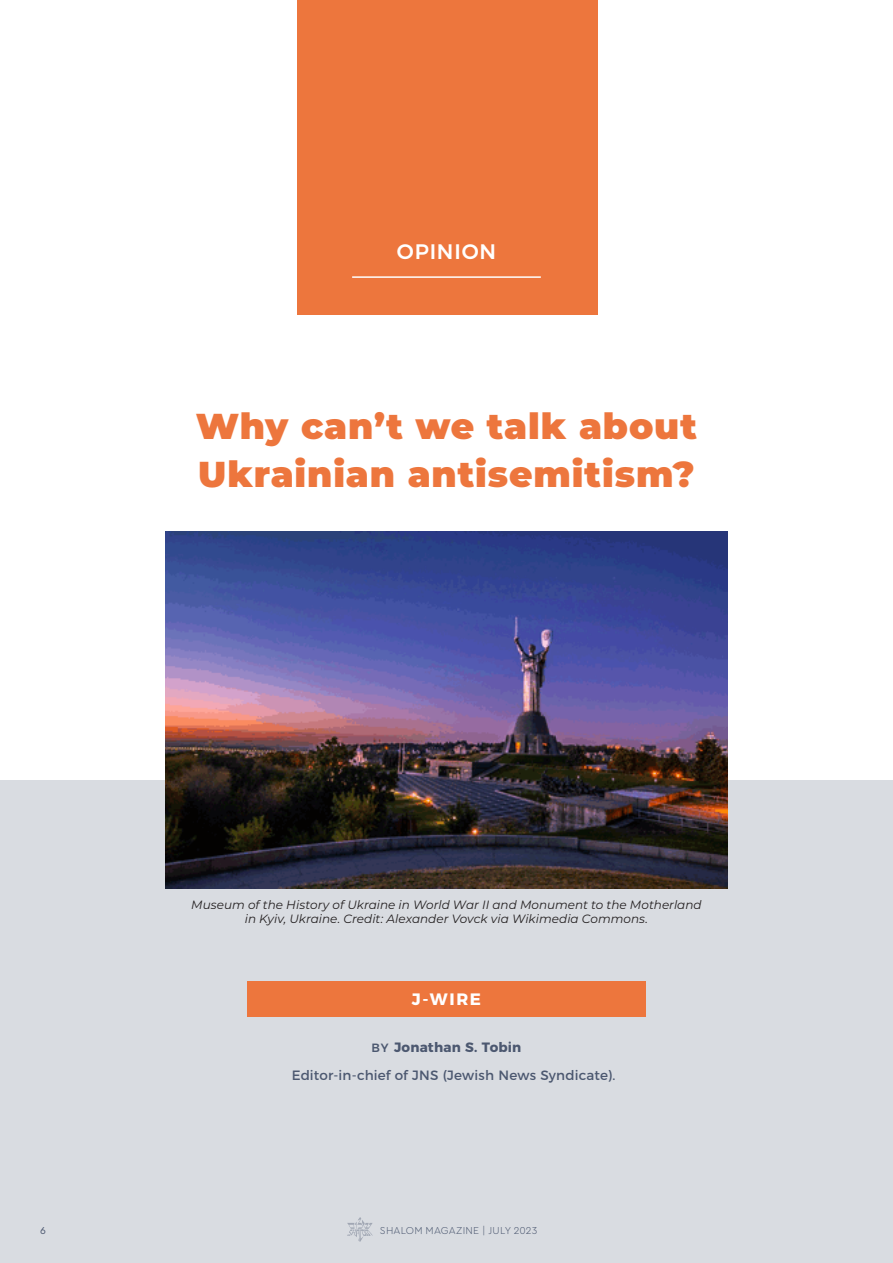
<style>
.page{position:relative;width:893px;height:1263px;background:#fff}
.page>*{position:absolute;margin:0;border:0;box-sizing:border-box;transform-origin:0 0}
.t1{font:900 36px/48px "Montserrat";letter-spacing:.025em;color:#ed763d}
.t2{font:21px "Proxima Nova";color:#fff}
.top_theme{font:500 21px "Montserrat";letter-spacing:.04em;color:#fff}
.link{font:700 16.5px "Montserrat";color:#fff}
.byLINE{font:13.5px "Montserrat";letter-spacing:.01em;color:#4c5870}
.byLINE-2{font:700 13.5px "Montserrat";letter-spacing:.015em;color:#4c5870}
.t3{font:italic 12px/14.4px "Montserrat";color:#231f20;text-align:center}
.t4{font:300 10.5px "Cera Round Pro";letter-spacing:.015em;color:#4c5870}
.t5{font:10.5px "Cera Round Pro";color:#4c5870}
.s1{font-weight:500;font-size:12px}
</style>
<div class="page">
<div style="left:298px;top:0;width:300px;height:315px;background:#ed763d"></div>
<hr style="left:352px;top:276px;width:189px;height:2px;background:#fff">
<div style="left:0;top:780px;width:893px;height:483px;background:#d9dce1"></div>
<div style="left:247px;top:981px;width:399px;height:35px;background:#ed763d"></div>
<img style="left:165px;top:531px;width:563px;height:358px">
<p class="top_theme" style="left:397px;top:235px;width:101px">OPINION</p>
<p class="t2" style="left:383px;top:240px;width:125px">HOLOCAUST</p>
<p class="t1" style="left:196px;top:400px;width:503px">Why can’t we talk about<br>Ukrainian antisemitism?</p>
<p class="t3" style="left:191px;top:897px;width:512px">Museum of the History of Ukraine in World War II and Monument to the Motherland in Kyiv, Ukraine. Credit: Alexander Vovck via Wikimedia Commons.</p>
<p class="link" style="left:412px;top:986px;width:71px">J-WIRE</p>
<p class="byLINE-2" style="left:372px;top:1036px;width:151px"><span class="s1">BY</span> Jonathan S. Tobin</p>
<p class="byLINE" style="left:292px;top:1064px;width:325px">Editor-in-chief of JNS (Jewish News Syndicate).</p>
<p class="t5" style="left:40px;top:1223px;width:7px">6</p>
<p class="t4" style="left:380px;top:1223px;width:159px">SHALOM MAGAZINE | JULY 2023</p>
</div>
